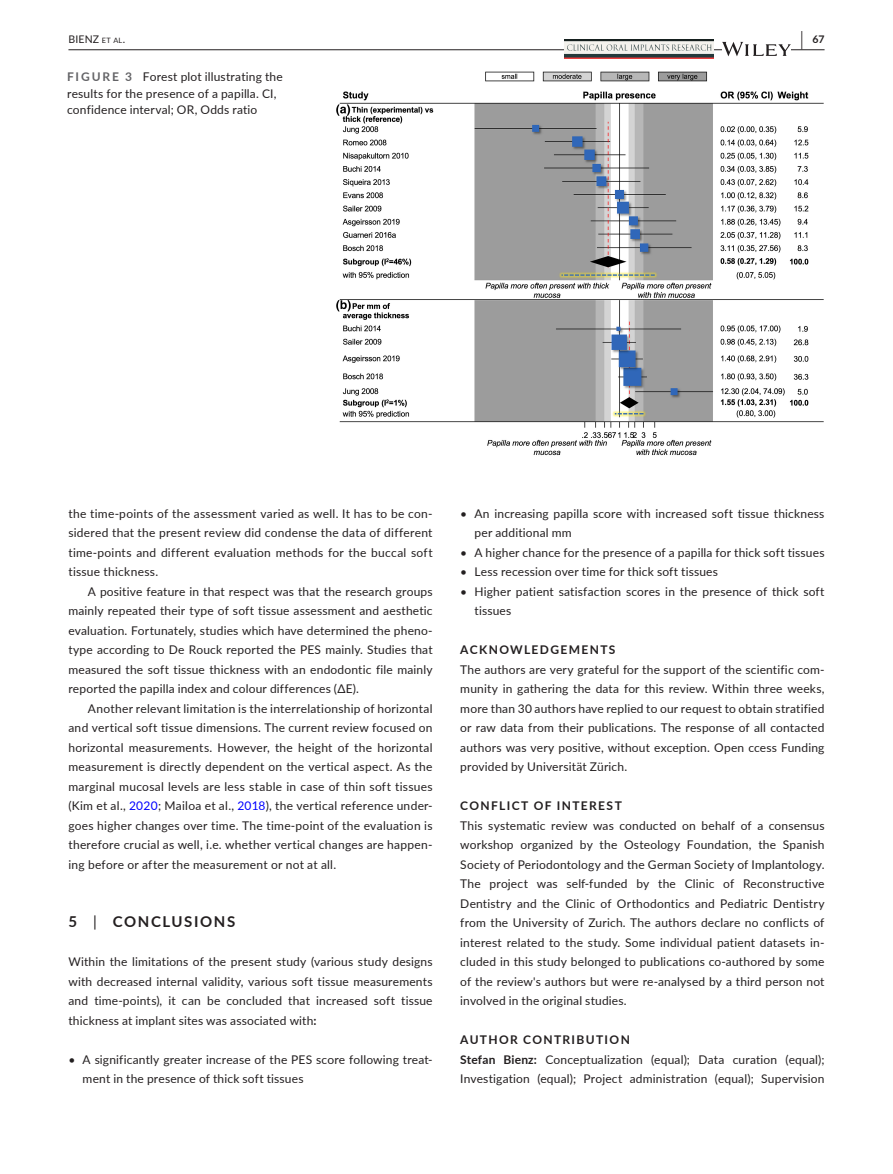
<style>
.page{position:relative;width:893px;height:1174px;background:#fff}
.page>*{position:absolute;margin:0;border:0;box-sizing:border-box;transform-origin:0 0}
.t1{font:700 15px "Lato";letter-spacing:.11em;color:#231f20}
.t2{font:12px/19.5px "Lato";letter-spacing:.015em;color:#231f20;text-align:justify}
.t3{font:700 12px "Lato";letter-spacing:.115em;color:#231f20}
.t4{font:10.5px "Lato";letter-spacing:.015em;color:#231f20}
.t5{font:700 10.5px "Lato";color:#231f20}
.s1{font-size:7.35px}
.s2{font-size:19.5px}
.s3{font-weight:700;color:#636366}
.s4{color:#00f}
.s5{font-weight:400}
.s6{font-weight:700}
</style>
<div class="page">
<hr style="left:68px;top:49px;width:756px;height:1px;background:#231f20">
<img style="left:565px;top:39px;width:149px;height:20px">
<svg style="left:722px;top:42px;width:69px;height:14px"></svg>
<img style="left:336px;top:72px;width:487px;height:384px">
<p class="t4" style="left:68px;top:31px;width:58px">BIENZ <span class="s1">et al</span>.</p>
<p class="t5" style="left:801px;top:31px;width:25px"><span class="s2">|</span> 67</p>
<p class="t2" style="left:67px;top:68px;width:217px;line-height:16.5px;text-align:left"><span class="s3">FIGURE 3</span> Forest plot illustrating the results for the presence of a papilla. CI, confidence interval; OR, Odds ratio</p>
<p class="t2" style="left:68px;top:503px;width:366px">the time-points of the assessment varied as well. It has to be con&shy;sidered that the present review did condense the data of different time-points and different evaluation methods for the buccal soft tissue thickness.</p>
<p class="t2" style="left:68px;top:581px;width:366px;text-indent:20px">A positive feature in that respect was that the research groups mainly repeated their type of soft tissue assessment and aesthetic evaluation. Fortunately, studies which have determined the pheno&shy;type according to De Rouck reported the PES mainly. Studies that measured the soft tissue thickness with an endodontic file mainly reported the papilla index and colour differences (∆E).</p>
<p class="t2" style="left:68px;top:698px;width:366px;text-indent:20px">Another relevant limitation is the interrelationship of horizontal and vertical soft tissue dimensions. The current review focused on horizontal measurements. However, the height of the horizontal measurement is directly dependent on the vertical aspect. As the marginal mucosal levels are less stable in case of thin soft tissues (Kim et al., <span class="s4">2020</span>; Mailoa et al., <span class="s4">2018</span>), the vertical reference under&shy;goes higher changes over time. The time-point of the evaluation is therefore crucial as well, i.e. whether vertical changes are happen&shy;ing before or after the measurement or not at all.</p>
<p class="t1" style="left:68px;top:911px;width:168px">5 <span class="s5">|</span> CONCLUSIONS</p>
<p class="t2" style="left:68px;top:951px;width:366px">Within the limitations of the present study (various study designs with decreased internal validity, various soft tissue measurements and time-points), it can be concluded that increased soft tissue thickness at implant sites was associated with<span class="s6">:</span></p>
<p class="t2" style="left:83px;top:1049px;width:351px;text-indent:-14px">• A significantly greater increase of the PES score following treat&shy;ment in the presence of thick soft tissues</p>
<p class="t2" style="left:475px;top:503px;width:351px;text-indent:-14px">• An increasing papilla score with increased soft tissue thickness per additional mm</p>
<p class="t2" style="left:460px;top:542px;width:366px">• A higher chance for the presence of a papilla for thick soft tissues</p>
<p class="t2" style="left:460px;top:561px;width:259px">• Less recession over time for thick soft tissues</p>
<p class="t2" style="left:475px;top:581px;width:351px;text-indent:-14px">• Higher patient satisfaction scores in the presence of thick soft tissues</p>
<p class="t3" style="left:460px;top:641px;width:157px">ACKNOWLEDGEMENTS</p>
<p class="t2" style="left:460px;top:659px;width:366px">The authors are very grateful for the support of the scientific com&shy;munity in gathering the data for this review. Within three weeks, more than 30 authors have replied to our request to obtain stratified or raw data from their publications. The response of all contacted authors was very positive, without exception. Open ccess Funding provided by Universität Zürich.</p>
<p class="t3" style="left:460px;top:797px;width:163px">CONFLICT OF INTEREST</p>
<p class="t2" style="left:460px;top:815px;width:366px">This systematic review was conducted on behalf of a consensus workshop organized by the Osteology Foundation, the Spanish Society of Periodontology and the German Society of Implantology.<br>The project was self-funded by the Clinic of Reconstructive Dentistry and the Clinic of Orthodontics and Pediatric Dentistry from the University of Zurich. The authors declare no conflicts of interest related to the study. Some individual patient datasets in&shy;cluded in this study belonged to publications co-authored by some of the review's authors but were re-analysed by a third person not involved in the original studies.</p>
<p class="t2" style="left:460px;top:1029px;width:366px;text-align:left"><span class="s6">AUTHOR CONTRIBUTION<br>Stefan Bienz:</span> Conceptualization (equal); Data curation (equal);<br>Investigation (equal); Project administration (equal); Supervision</p>
</div>
